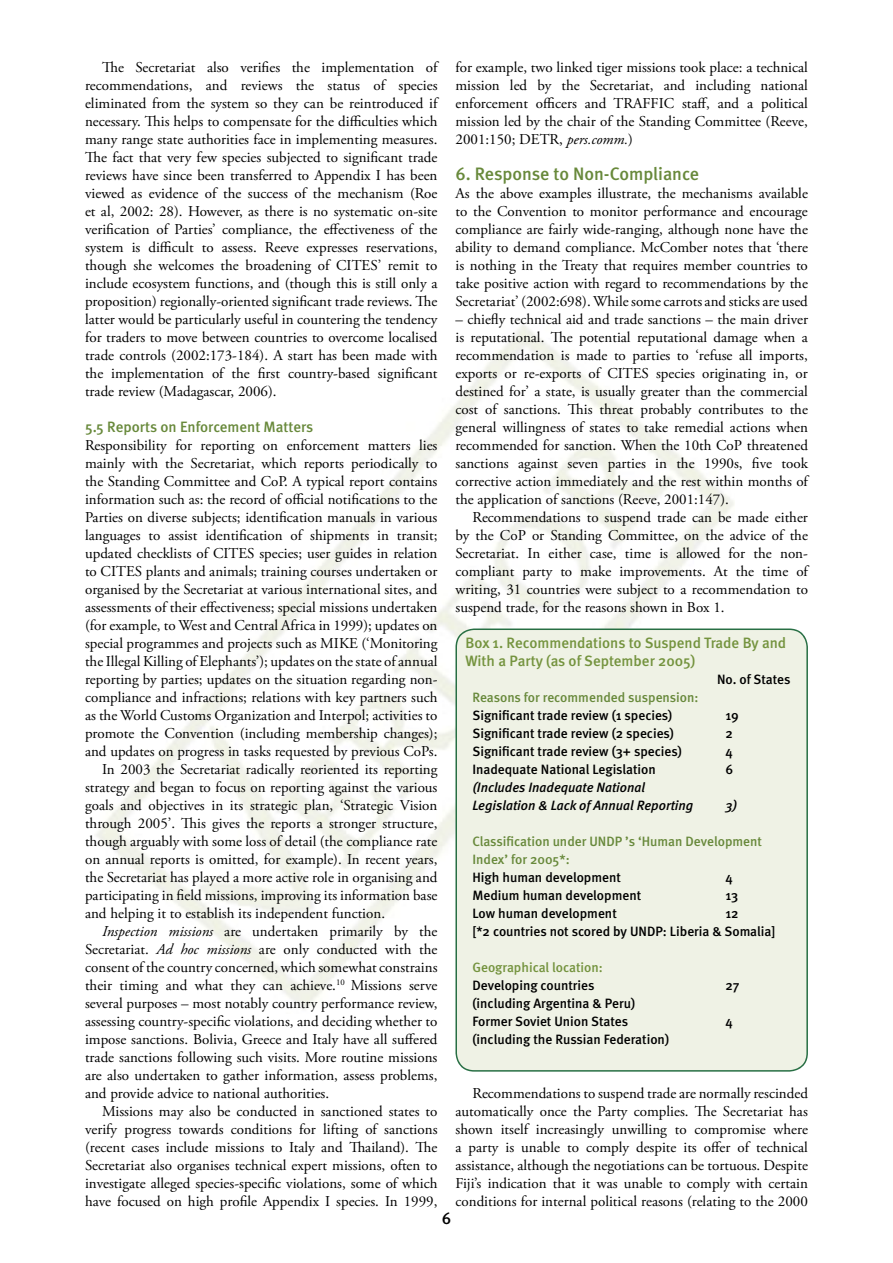
<style>
.page{position:relative;width:893px;height:1263px;background:#fff}
.page>*{position:absolute;margin:0;border:0;box-sizing:border-box;transform-origin:0 0}
.t1{font:500 18px "Meta";color:#68893b}
.t2{font:500 16.5px "Meta";color:#000}
.t3{font:15px/18px "Adobe Garamond Pro";color:#000;text-align:justify}
.t4{font:500 15px/18px "Meta";color:#74933e}
.t5{font:500 15px "Meta";color:#68893b}
.t6{font:500 13.5px/18px "Meta";color:#000}
.t7{font:500 13.5px/18px "Meta";color:#68893b}
.t8{font:italic 500 13.5px/18px "Meta";color:#000}
.t9{font:500 13.5px "Meta";color:#74933e}
.s1{font-style:italic}
</style>
<div class="page">
<div style="left:455px;top:628px;width:353px;height:444px;background:#eff2e5"></div>
<p class="t3" style="left:85px;top:59px;width:354px;text-indent:17px">The Secretariat also verifies the implementation of recommendations, and reviews the status of species eliminated from the system so they can be reintroduced if necessary. This helps to compensate for the difficulties which many range state authorities face in implementing measures.<br>The fact that very few species subjected to significant trade reviews have since been transferred to Appendix I has been viewed as evidence of the success of the mechanism (Roe et al, 2002: 28). However, as there is no systematic on-site verification of Parties’ compliance, the effectiveness of the system is difficult to assess. Reeve expresses reservations, though she welcomes the broadening of CITES’ remit to include ecosystem functions, and (though this is still only a proposition) regionally-oriented significant trade reviews. The latter would be particularly useful in countering the tendency for traders to move between countries to overcome localised trade controls (2002:173-184). A start has been made with the implementation of the first country-based significant trade review (Madagascar, 2006).</p>
<p class="t5" style="left:85px;top:418px;width:230px">5.5 Reports on Enforcement Matters</p>
<p class="t3" style="left:85px;top:437px;width:354px">Responsibility for reporting on enforcement matters lies</p>
<p class="t3" style="left:85px;top:455px;width:354px">mainly with the Secretariat, which reports periodically to</p>
<p class="t3" style="left:85px;top:473px;width:354px">the Standing Committee and CoP. A typical report contains</p>
<p class="t3" style="left:85px;top:491px;width:354px">information such as: the record of official notifications to the</p>
<p class="t3" style="left:85px;top:509px;width:354px">Parties on diverse subjects; identification manuals in various</p>
<p class="t3" style="left:85px;top:527px;width:354px">languages to assist identification of shipments in transit;</p>
<p class="t3" style="left:85px;top:545px;width:354px">updated checklists of CITES species; user guides in relation</p>
<p class="t3" style="left:85px;top:563px;width:354px">to CITES plants and animals; training courses undertaken or</p>
<p class="t3" style="left:85px;top:581px;width:354px">organised by the Secretariat at various international sites, and</p>
<p class="t3" style="left:85px;top:599px;width:354px">assessments of their effectiveness; special missions undertaken</p>
<p class="t3" style="left:85px;top:617px;width:354px">(for example, to West and Central Africa in 1999); updates on</p>
<p class="t3" style="left:85px;top:635px;width:354px">special programmes and projects such as MIKE (‘Monitoring</p>
<p class="t3" style="left:85px;top:653px;width:354px">the Illegal Killing of Elephants’); updates on the state of annual</p>
<p class="t3" style="left:85px;top:671px;width:354px">reporting by parties; updates on the situation regarding non-</p>
<p class="t3" style="left:85px;top:689px;width:354px">compliance and infractions; relations with key partners such</p>
<p class="t3" style="left:85px;top:707px;width:354px">as the World Customs Organization and Interpol; activities to</p>
<p class="t3" style="left:85px;top:725px;width:354px">promote the Convention (including membership changes);</p>
<p class="t3" style="left:85px;top:743px;width:354px">and updates on progress in tasks requested by previous CoPs.</p>
<p class="t3" style="left:102px;top:761px;width:337px">In 2003 the Secretariat radically reoriented its reporting</p>
<p class="t3" style="left:85px;top:779px;width:354px">strategy and began to focus on reporting against the various</p>
<p class="t3" style="left:85px;top:797px;width:354px">goals and objectives in its strategic plan, ‘Strategic Vision</p>
<p class="t3" style="left:85px;top:815px;width:354px">through 2005’. This gives the reports a stronger structure,</p>
<p class="t3" style="left:85px;top:833px;width:354px">though arguably with some loss of detail (the compliance rate</p>
<p class="t3" style="left:85px;top:851px;width:354px">on annual reports is omitted, for example). In recent years,</p>
<p class="t3" style="left:85px;top:869px;width:354px">the Secretariat has played a more active role in organising and</p>
<p class="t3" style="left:85px;top:887px;width:354px">participating in field missions, improving its information base</p>
<p class="t3" style="left:85px;top:905px;width:302px">and helping it to establish its independent function.</p>
<p class="t3" style="left:102px;top:923px;width:337px"><span class="s1">Inspection missions</span> are undertaken primarily by the</p>
<p class="t3" style="left:85px;top:941px;width:354px">Secretariat. <span class="s1">Ad hoc missions</span> are only conducted with the</p>
<p class="t3" style="left:85px;top:959px;width:354px">consent of the country concerned, which somewhat constrains</p>
<p class="t3" style="left:85px;top:977px;width:354px">their timing and what they can achieve.<sup>10</sup> Missions serve</p>
<p class="t3" style="left:85px;top:995px;width:354px">several purposes – most notably country performance review,</p>
<p class="t3" style="left:85px;top:1013px;width:354px">assessing country-specific violations, and deciding whether to</p>
<p class="t3" style="left:85px;top:1031px;width:354px">impose sanctions. Bolivia, Greece and Italy have all suffered</p>
<p class="t3" style="left:85px;top:1049px;width:354px">trade sanctions following such visits. More routine missions</p>
<p class="t3" style="left:85px;top:1067px;width:354px">are also undertaken to gather information, assess problems,</p>
<p class="t3" style="left:85px;top:1085px;width:246px">and provide advice to national authorities.</p>
<p class="t3" style="left:102px;top:1103px;width:337px">Missions may also be conducted in sanctioned states to</p>
<p class="t3" style="left:85px;top:1121px;width:354px">verify progress towards conditions for lifting of sanctions</p>
<p class="t3" style="left:85px;top:1139px;width:354px">(recent cases include missions to Italy and Thailand). The</p>
<p class="t3" style="left:85px;top:1157px;width:354px">Secretariat also organises technical expert missions, often to</p>
<p class="t3" style="left:85px;top:1175px;width:354px">investigate alleged species-specific violations, some of which</p>
<p class="t3" style="left:85px;top:1193px;width:354px">have focused on high profile Appendix I species. In 1999,</p>
<p class="t3" style="left:455px;top:59px;width:354px">for example, two linked tiger missions took place: a technical mission led by the Secretariat, and including national enforcement officers and TRAFFIC staff, and a political mission led by the chair of the Standing Committee (Reeve, 2001:150; DETR, <span class="s1">pers.comm.</span>)</p>
<p class="t1" style="left:455px;top:163px;width:245px">6. Response to Non-Compliance</p>
<p class="t3" style="left:455px;top:185px;width:354px">As the above examples illustrate, the mechanisms available to the Convention to monitor performance and encourage compliance are fairly wide-ranging, although none have the ability to demand compliance. McComber notes that ‘there is nothing in the Treaty that requires member countries to take positive action with regard to recommendations by the Secretariat’ (2002:698). While some carrots and sticks are used</p>
<p class="t3" style="left:455px;top:311px;width:354px">– chiefly technical aid and trade sanctions – the main driver is reputational. The potential reputational damage when a recommendation is made to parties to ‘refuse all imports, exports or re-exports of CITES species originating in, or destined for’ a state, is usually greater than the commercial cost of sanctions. This threat probably contributes to the general willingness of states to take remedial actions when recommended for sanction. When the 10th CoP threatened sanctions against seven parties in the 1990s, five took corrective action immediately and the rest within months of the application of sanctions (Reeve, 2001:147).</p>
<p class="t3" style="left:455px;top:509px;width:354px;text-indent:17px">Recommendations to suspend trade can be made either by the CoP or Standing Committee, on the advice of the Secretariat. In either case, time is allowed for the non&shy;compliant party to make improvements. At the time of writing, 31 countries were subject to a recommendation to suspend trade, for the reasons shown in Box 1.</p>
<p class="t4" style="left:465px;top:634px;width:322px">Box 1. Recommendations to Suspend Trade By and<br>With a Party (as of September 2005)</p>
<p class="t6" style="left:717px;top:670px;width:75px">No. of States</p>
<p class="t7" style="left:472px;top:688px;width:227px">Reasons for recommended suspension:</p>
<p class="t6" style="left:472px;top:706px;width:201px">Significant trade review (1 species)</p>
<p class="t6" style="left:725px;top:706px;width:15px">19</p>
<p class="t6" style="left:472px;top:724px;width:203px">Significant trade review (2 species)</p>
<p class="t6" style="left:725px;top:724px;width:9px">2</p>
<p class="t6" style="left:472px;top:742px;width:211px">Significant trade review (3+ species)</p>
<p class="t6" style="left:725px;top:742px;width:9px">4</p>
<p class="t6" style="left:472px;top:760px;width:185px">Inadequate National Legislation</p>
<p class="t6" style="left:725px;top:760px;width:9px">6</p>
<p class="t8" style="left:472px;top:778px;width:222px">(Includes Inadequate National<br>Legislation &amp; Lack of Annual Reporting</p>
<p class="t8" style="left:725px;top:796px;width:13px">3)</p>
<p class="t7" style="left:472px;top:832px;width:291px">Classification under UNDP ’s ‘Human Development<br>Index’ for 2005*:</p>
<p class="t6" style="left:472px;top:868px;width:150px">High human development</p>
<p class="t6" style="left:725px;top:868px;width:9px">4</p>
<p class="t6" style="left:472px;top:886px;width:170px">Medium human development</p>
<p class="t6" style="left:725px;top:886px;width:14px">13</p>
<p class="t6" style="left:472px;top:904px;width:146px">Low human development</p>
<p class="t6" style="left:472px;top:904px;width:304px;text-indent:253px">12<br>[*2 countries not scored by UNDP: Liberia &amp; Somalia]</p>
<p class="t9" style="left:472px;top:959px;width:132px">Geographical location:</p>
<p class="t6" style="left:472px;top:976px;width:123px">Developing countries</p>
<p class="t6" style="left:725px;top:976px;width:16px">27</p>
<p class="t6" style="left:472px;top:994px;width:164px">(including Argentina &amp; Peru)<br>Former Soviet Union States</p>
<p class="t6" style="left:725px;top:1012px;width:9px">4</p>
<p class="t6" style="left:472px;top:1030px;width:198px">(including the Russian Federation)</p>
<p class="t3" style="left:455px;top:1085px;width:354px;text-indent:17px">Recommendations to suspend trade are normally rescinded automatically once the Party complies. The Secretariat has shown itself increasingly unwilling to compromise where a party is unable to comply despite its offer of technical assistance, although the negotiations can be tortuous. Despite Fiji’s indication that it was unable to comply with certain conditions for internal political reasons (relating to the 2000</p>
<p class="t2" style="left:442px;top:1209px;width:11px">6</p>
</div>
